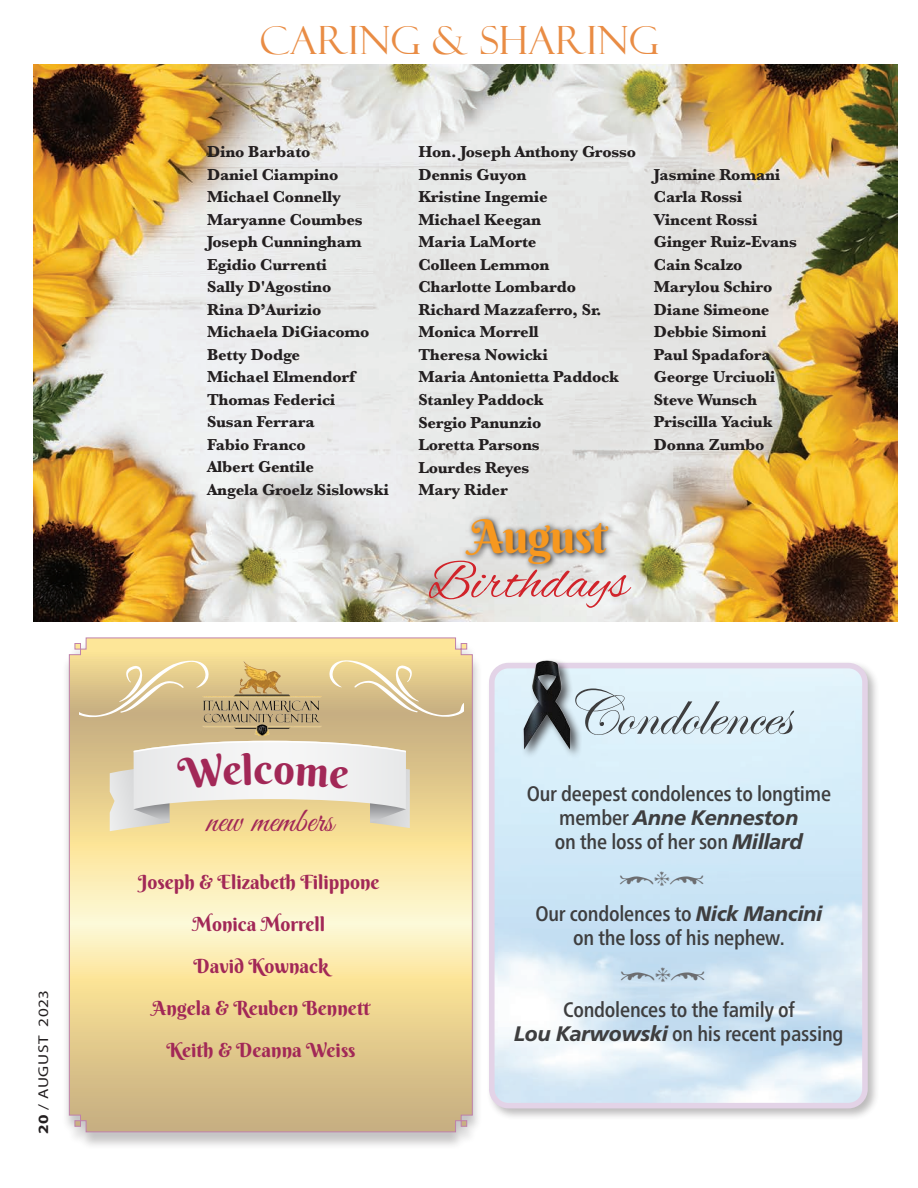
<style>
.page{position:relative;width:918px;height:1188px;background:#fff}
.page>*{position:absolute;margin:0;border:0;box-sizing:border-box;transform-origin:0 0}
.t1{font:64.8px "Edwardian Script ITC";letter-spacing:-.01em;color:#3e3e3f}
.t2{font:53.85px "Alex Brush";color:#d1232a}
.t3{font:46.5px "Berkshire Swash";letter-spacing:-.03em;color:#f7981f}
.t4{font:42px "Berkshire Swash";color:#a22857}
.t5{font:39px "Felix Titling";letter-spacing:.01em;color:#e98c44}
.t6{font:34.5px "Great Vibes";color:#a22857}
.t7{font:500 condensed 21px/24px "Frutiger Neue LT Pro";letter-spacing:-.01em;color:#3e3e3f;text-align:center}
.t8{font:19.5px "Berkshire Swash";color:#a22857}
.t9{font:700 16.5px "Baskerville";letter-spacing:-.01em;color:#231f20}
.t10{font:14.25px "Myriad Pro";letter-spacing:.035em;color:#231f20;scale:1.2 1}
.s1{font-weight:700}
.s2{font-weight:800;font-style:italic;font-stretch:normal}
</style>
<div class="page">
<div style="left:62px;top:638px;width:421px;height:512px;background:#231f20;opacity:.45"></div>
<svg style="left:69px;top:637px;width:404px;height:496px;background:#ebd69d"></svg>
<img style="left:203px;top:661px;width:119px;height:75px">
<svg style="left:329px;top:660px;width:134px;height:57px;background:#ddc895"></svg>
<svg style="left:80px;top:661px;width:129px;height:56px;background:#ddc795"></svg>
<img style="left:34px;top:65px;width:863px;height:557px">
<svg style="left:462px;top:514px;width:154px;height:57px;background:#b6b6b5"></svg>
<div style="left:486px;top:660px;width:395px;height:461px;background:#231f20;opacity:.45"></div>
<img style="left:492px;top:666px;width:373px;height:440px">
<div style="left:489px;top:663px;width:379px;height:445px;border:6px solid #d7bfdc;border-radius:17px"></div>
<div style="left:521px;top:658px;width:62px;height:102px;background:#231f20;opacity:.75"></div>
<img style="left:518px;top:658px;width:59px;height:96px">
<svg style="left:620px;top:872px;width:83px;height:14px"></svg>
<svg style="left:621px;top:967px;width:83px;height:15px"></svg>
<svg style="left:110px;top:741px;width:300px;height:90px"></svg>
<p class="t10" style="left:35px;top:1134px;width:122px;rotate:-90deg"><span class="s1">20</span> / AUGUST 2023</p>
<p class="t5" style="left:260px;top:18px;width:401px">CARING &amp; SHARING</p>
<p class="t9" style="left:207px;top:140px;width:105px">Dino Barbato</p>
<p class="t9" style="left:207px;top:163px;width:133px">Daniel Ciampino</p>
<p class="t9" style="left:207px;top:185px;width:135px">Michael Connelly</p>
<p class="t9" style="left:207px;top:208px;width:157px">Maryanne Coumbes</p>
<p class="t9" style="left:207px;top:231px;width:156px">Joseph Cunningham</p>
<p class="t9" style="left:207px;top:253px;width:122px">Egidio Currenti</p>
<p class="t9" style="left:207px;top:276px;width:126px">Sally D'Agostino</p>
<p class="t9" style="left:207px;top:298px;width:116px">Rina D’Aurizio</p>
<p class="t9" style="left:207px;top:321px;width:164px">Michaela DiGiacomo</p>
<p class="t9" style="left:207px;top:343px;width:95px">Betty Dodge</p>
<p class="t9" style="left:207px;top:366px;width:150px">Michael Elmendorf</p>
<p class="t9" style="left:207px;top:388px;width:130px">Thomas Federici</p>
<p class="t9" style="left:207px;top:411px;width:109px">Susan Ferrara</p>
<p class="t9" style="left:207px;top:433px;width:100px">Fabio Franco</p>
<p class="t9" style="left:207px;top:456px;width:109px">Albert Gentile</p>
<p class="t9" style="left:207px;top:478px;width:184px">Angela Groelz Sislowski</p>
<p class="t9" style="left:418px;top:141px;width:219px">Hon. Joseph Anthony Grosso</p>
<p class="t9" style="left:418px;top:163px;width:110px">Dennis Guyon</p>
<p class="t9" style="left:418px;top:186px;width:131px">Kristine Ingemie</p>
<p class="t9" style="left:418px;top:208px;width:124px">Michael Keegan</p>
<p class="t9" style="left:418px;top:231px;width:120px">Maria LaMorte</p>
<p class="t9" style="left:418px;top:253px;width:133px">Colleen Lemmon</p>
<p class="t9" style="left:418px;top:276px;width:159px">Charlotte Lombardo</p>
<p class="t9" style="left:418px;top:298px;width:185px">Richard Mazzaferro, Sr.</p>
<p class="t9" style="left:418px;top:321px;width:122px">Monica Morrell</p>
<p class="t9" style="left:418px;top:343px;width:131px">Theresa Nowicki</p>
<p class="t9" style="left:418px;top:366px;width:202px">Maria Antonietta Paddock</p>
<p class="t9" style="left:418px;top:388px;width:127px">Stanley Paddock</p>
<p class="t9" style="left:418px;top:411px;width:125px">Sergio Panunzio</p>
<p class="t9" style="left:418px;top:433px;width:123px">Loretta Parsons</p>
<p class="t9" style="left:418px;top:456px;width:112px">Lourdes Reyes</p>
<p class="t9" style="left:418px;top:478px;width:91px">Mary Rider</p>
<p class="t3" style="left:470px;top:507px;width:139px">August</p>
<p class="t2" style="left:428px;top:552px;width:202px">Birthdays</p>
<p class="t9" style="left:654px;top:163px;width:128px">Jasmine Romani</p>
<p class="t9" style="left:654px;top:186px;width:90px">Carla Rossi</p>
<p class="t9" style="left:654px;top:208px;width:106px">Vincent Rossi</p>
<p class="t9" style="left:654px;top:231px;width:145px">Ginger Ruiz-Evans</p>
<p class="t9" style="left:654px;top:253px;width:90px">Cain Scalzo</p>
<p class="t9" style="left:654px;top:276px;width:120px">Marylou Schiro</p>
<p class="t9" style="left:654px;top:298px;width:117px">Diane Simeone</p>
<p class="t9" style="left:654px;top:321px;width:114px">Debbie Simoni</p>
<p class="t9" style="left:654px;top:343px;width:119px">Paul Spadafora</p>
<p class="t9" style="left:654px;top:366px;width:123px">George Urciuoli</p>
<p class="t9" style="left:654px;top:388px;width:105px">Steve Wunsch</p>
<p class="t9" style="left:654px;top:411px;width:120px">Priscilla Yaciuk</p>
<p class="t9" style="left:654px;top:433px;width:112px">Donna Zumbo</p>
<h3 class="t4" style="left:254px;top:743px;width:21px">c</h3>
<p class="t6" style="left:206px;top:802px;width:129px">new members</p>
<p class="t8" style="left:138px;top:870px;width:243px">Joseph &amp; Elizabeth Filippone</p>
<p class="t8" style="left:193px;top:912px;width:134px">Monica Morrell</p>
<p class="t8" style="left:194px;top:954px;width:136px">David Kownack</p>
<p class="t8" style="left:152px;top:996px;width:220px">Angela &amp; Reuben Bennett</p>
<p class="t8" style="left:166px;top:1038px;width:191px">Keith &amp; Deanna Weiss</p>
<p class="t1" style="left:564px;top:678px;width:228px">Condolences</p>
<p class="t7" style="left:527px;top:782px;width:306px">Our deepest condolences to longtime member <span class="s2">Anne Kenneston</span></p>
<p class="t7" style="left:555px;top:830px;width:249px">on the loss of her son <span class="s2">Millard</span></p>
<p class="t7" style="left:535px;top:902px;width:289px">Our condolences to <span class="s2">Nick Mancini</span></p>
<p class="t7" style="left:573px;top:926px;width:213px">on the loss of his nephew.</p>
<p class="t7" style="left:563px;top:998px;width:233px">Condolences to the family of</p>
<p class="t7" style="left:514px;top:1022px;width:331px"><span class="s2">Lou Karwowski</span> on his recent passing</p>
</div>
